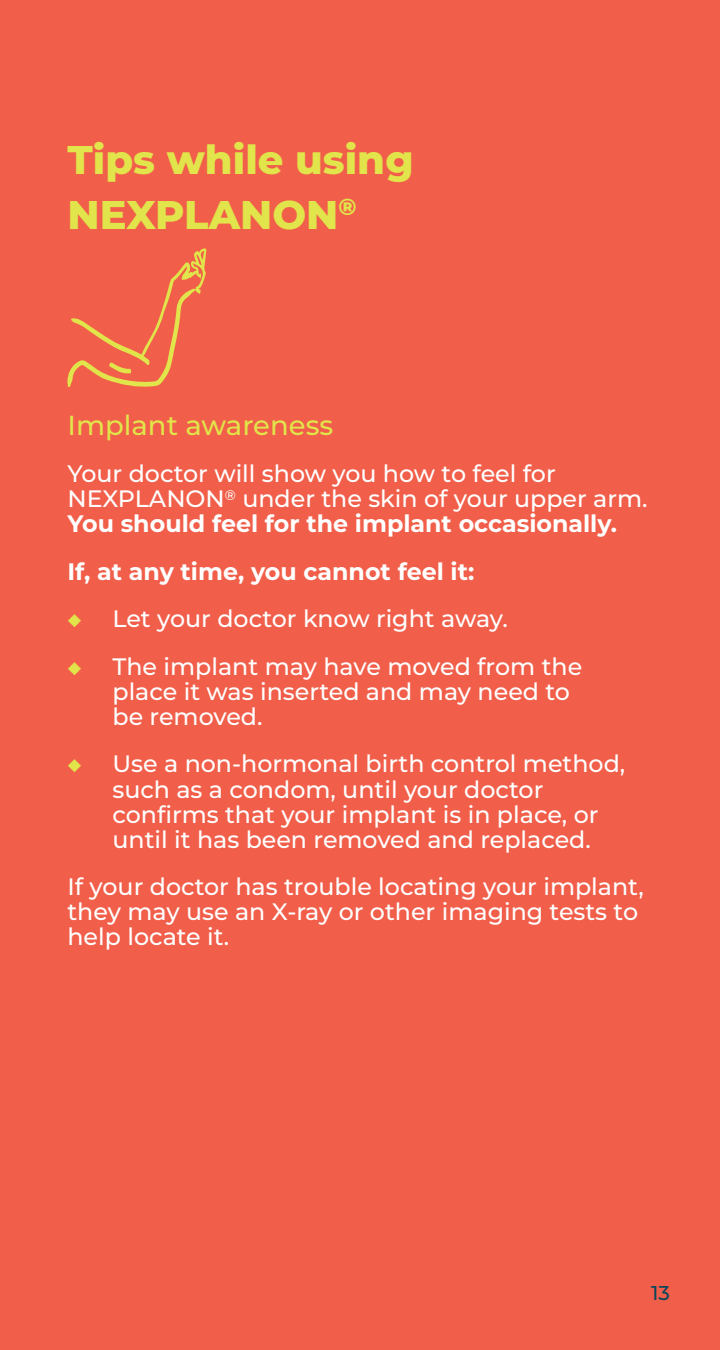
<style>
.page{position:relative;width:720px;height:1350px;background:#f15e49}
.page>*{position:absolute;margin:0;border:0;box-sizing:border-box;transform-origin:0 0}
.t1{font:800 40px/55px "Montserrat";color:#e1e44a}
.t2{font:500 27.5px "Montserrat";color:#e1e44a}
.t3{font:500 23.75px/25px "Montserrat";color:#fff}
.t4{font:700 23.75px "Montserrat";color:#fff}
.t5{font:500 20px "Montserrat";color:#0c465b}
.s1{font-weight:700}
.s2{color:#e1e44a}
</style>
<div class="page">
<svg style="left:68px;top:248px;width:139px;height:139px"></svg>
<h1 class="t1" style="left:68px;top:131px;width:348px">Tips while using<br>NEXPLANON<sup>®</sup></h1>
<p class="t2" style="left:68px;top:407px;width:267px">Implant awareness</p>
<p class="t3" style="left:67px;top:461px;width:582px">Your doctor will show you how to feel for<br>NEXPLANON<sup>®</sup> under the skin of your upper arm.<br><span class="s1">You should feel for the implant occasionally.</span></p>
<p class="t4" style="left:67px;top:556px;width:408px">If, at any time, you cannot feel it:</p>
<p class="t3" style="left:67px;top:606px;width:442px"><span class="s2">◆</span> Let your doctor know right away.</p>
<p class="t3" style="left:112px;top:653px;width:471px;text-indent:-45px"><span class="s2">◆</span> The implant may have moved from the place it was inserted and may need to be removed.</p>
<p class="t3" style="left:112px;top:751px;width:514px;text-indent:-45px"><span class="s2">◆</span> Use a non-hormonal birth control method, such as a condom, until your doctor confirms that your implant is in place, or until it has been removed and replaced.</p>
<p class="t3" style="left:67px;top:873px;width:578px">If your doctor has trouble locating your implant, they may use an X-ray or other imaging tests to help locate it.</p>
<p class="t5" style="left:651px;top:1279px;width:20px">13</p>
</div>
